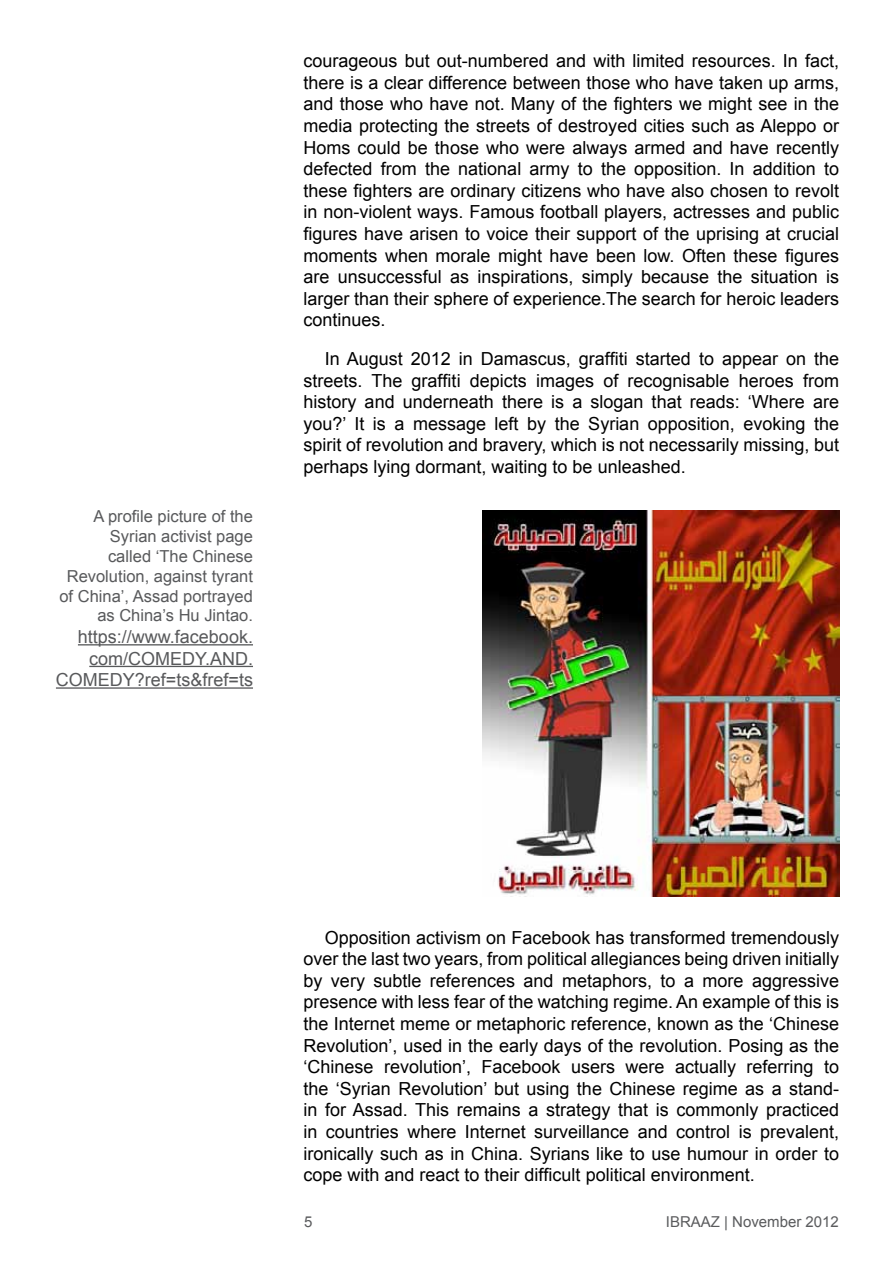
<style>
.page{position:relative;width:893px;height:1263px;background:#fff}
.page>*{position:absolute;margin:0;border:0;box-sizing:border-box;transform-origin:0 0}
.t1{font:18px/21.6px "Arial";color:#000;text-align:justify}
.t2{font:18px/21.6px "Arial";color:#58595b;text-align:right}
.t3{font:16.5px/19.8px "Arial";color:#58595b;text-align:right}
.t4{font:15px "Arial";color:#5a5b5d}
</style>
<div class="page">
<img style="left:482px;top:510px;width:357px;height:386px">
<hr style="left:78px;top:644px;width:175px;height:1px;background:#58595b">
<hr style="left:89px;top:666px;width:164px;height:1px;background:#58595b">
<hr style="left:56px;top:687px;width:197px;height:2px;background:#58595b">
<p class="t3" style="left:59px;top:507px;width:195px">A profile picture of the<br>Syrian activist page<br>called ‘The Chinese<br>Revolution, against tyrant of China’, Assad portrayed as China’s Hu Jintao.</p>
<p class="t2" style="left:56px;top:626px;width:199px">https://www.facebook. com/COMEDY.AND.<br>COMEDY?ref=ts&amp;fref=ts</p>
<p class="t1" style="left:303px;top:50px;width:537px">courageous but out-numbered and with limited resources. In fact, there is a clear difference between those who have taken up arms, and those who have not. Many of the fighters we might see in the media protecting the streets of destroyed cities such as Aleppo or Homs could be those who were always armed and have recently defected from the national army to the opposition. In addition to these fighters are ordinary citizens who have also chosen to revolt in non-violent ways. Famous football players, actresses and public figures have arisen to voice their support of the uprising at crucial moments when morale might have been low. Often these figures are unsuccessful as inspirations, simply because the situation is larger than their sphere of experience.The search for heroic leaders continues.</p>
<p class="t1" style="left:303px;top:348px;width:537px;text-indent:21px">In August 2012 in Damascus, graffiti started to appear on the streets. The graffiti depicts images of recognisable heroes from history and underneath there is a slogan that reads: ‘Where are you?’ It is a message left by the Syrian opposition, evoking the spirit of revolution and bravery, which is not necessarily missing, but perhaps lying dormant, waiting to be unleashed.</p>
<p class="t1" style="left:303px;top:926px;width:537px;text-indent:21px">Opposition activism on Facebook has transformed tremendously over the last two years, from political allegiances being driven initially by very subtle references and metaphors, to a more aggressive presence with less fear of the watching regime. An example of this is the Internet meme or metaphoric reference, known as the ‘Chinese Revolution’, used in the early days of the revolution. Posing as the ‘Chinese revolution’, Facebook users were actually referring to the ‘Syrian Revolution’ but using the Chinese regime as a stand&shy;in for Assad. This remains a strategy that is commonly practiced in countries where Internet surveillance and control is prevalent, ironically such as in China. Syrians like to use humour in order to cope with and react to their difficult political environment.</p>
<p class="t4" style="left:304px;top:1213px;width:10px">5</p>
<p class="t4" style="left:666px;top:1213px;width:175px">IBRAAZ | November 2012</p>
</div>
